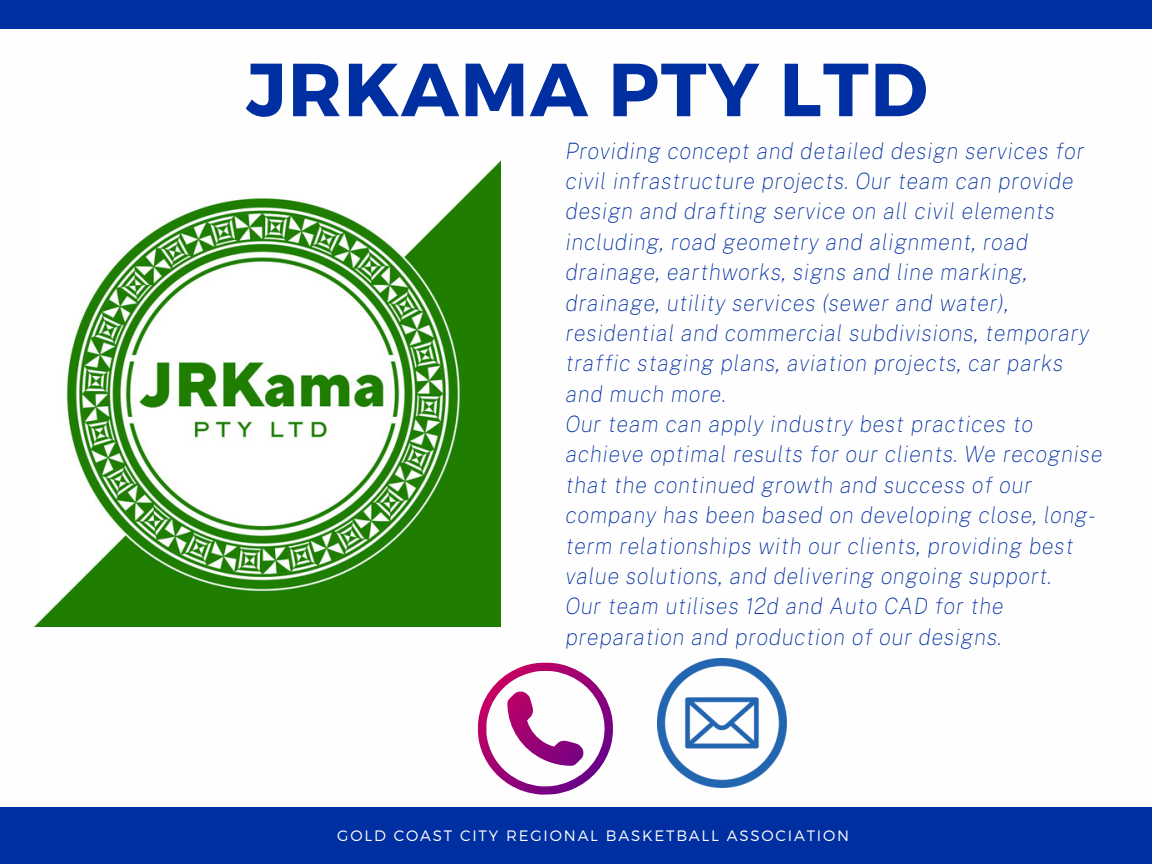
<style>
.page{position:relative;width:1152px;height:864px;background:#fff}
.page>*{position:absolute;margin:0;border:0;box-sizing:border-box;transform-origin:0 0}
.t1{font:700 75px "Montserrat";letter-spacing:.02em;color:#002fa1}
.t2{font:italic 100 22.5px/30.3px "Public Sans";letter-spacing:.02em;color:#002fa1}
.t3{font:300 15.15px "Montserrat";letter-spacing:.12em;color:#fefefe}
</style>
<div class="page">
<div style="left:0;top:807px;width:1152px;height:56px;background:#002fa1"></div>
<div style="left:0;top:0;width:1152px;height:28px;background:#002fa1"></div>
<img style="left:657px;top:658px;width:130px;height:130px">
<svg style="left:478px;top:663px;width:135px;height:132px"></svg>
<img style="left:35px;top:161px;width:466px;height:466px">
<h1 class="t1" style="left:246px;top:41px;width:683px">JRKAMA PTY LTD</h1>
<p class="t2" style="left:566px;top:135px;width:539px">Providing concept and detailed design services for civil infrastructure projects. Our team can provide design and drafting service on all civil elements including, road geometry and alignment, road drainage, earthworks, signs and line marking, drainage, utility services (sewer and water), residential and commercial subdivisions, temporary traffic staging plans, aviation projects, car parks and much more.<br>Our team can apply industry best practices to achieve optimal results for our clients. We recognise that the continued growth and success of our company has been based on developing close, long&shy;term relationships with our clients, providing best value solutions, and delivering ongoing support.<br>Our team utilises 12d and Auto CAD for the preparation and production of our designs.</p>
<p class="t3" style="left:337px;top:826px;width:513px">GOLD COAST CITY REGIONAL BASKETBALL ASSOCIATION</p>
</div>
